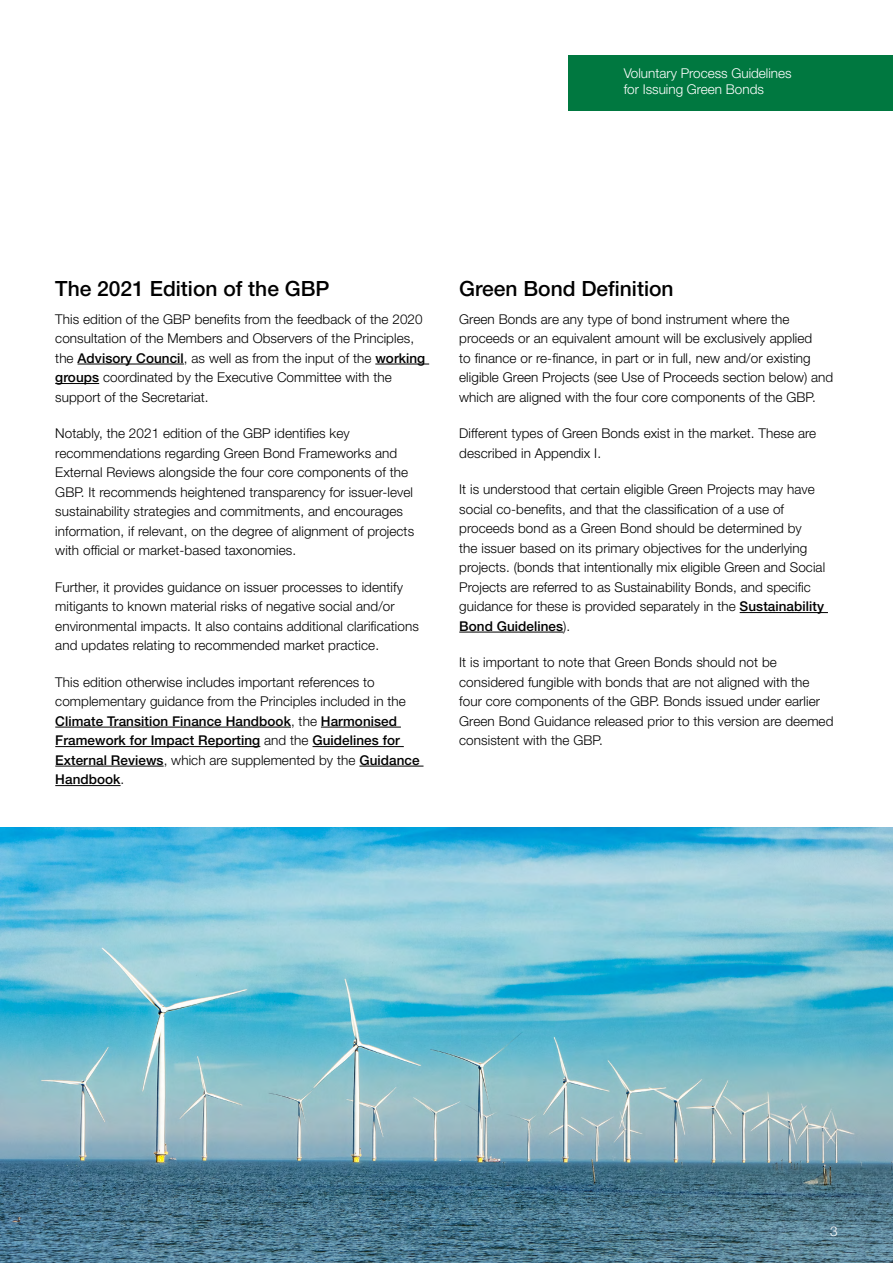
<style>
.page{position:relative;width:893px;height:1263px;background:#fff}
.page>*{position:absolute;margin:0;border:0;box-sizing:border-box;transform-origin:0 0}
.t1{font:500 21px "Helvetica Neue LT Std";color:#000}
.t2{font:300 13.5px/19.5px "Helvetica Neue LT Std";letter-spacing:.005em;color:#000}
.t3{font:300 13.5px/16.2px "Helvetica Neue LT Std";color:#fff}
.s1{font-weight:500}
</style>
<div class="page">
<hr style="left:78px;top:364px;width:106px;height:1px;background:#000">
<hr style="left:375px;top:364px;width:54px;height:1px;background:#000">
<hr style="left:55px;top:383px;width:44px;height:1px;background:#000">
<hr style="left:55px;top:727px;width:236px;height:1px;background:#000">
<hr style="left:321px;top:727px;width:80px;height:1px;background:#000">
<hr style="left:55px;top:746px;width:205px;height:1px;background:#000">
<hr style="left:312px;top:746px;width:92px;height:1px;background:#000">
<hr style="left:55px;top:766px;width:109px;height:1px;background:#000">
<hr style="left:359px;top:766px;width:64px;height:1px;background:#000">
<hr style="left:55px;top:785px;width:66px;height:1px;background:#000">
<hr style="left:740px;top:612px;width:88px;height:1px;background:#000">
<hr style="left:459px;top:632px;width:104px;height:1px;background:#000">
<img style="left:0;top:828px;width:893px;height:435px">
<div style="left:568px;top:55px;width:325px;height:56px;background:#007840"></div>
<p class="t3" style="left:624px;top:64px;width:170px">Voluntary Process Guidelines for Issuing Green Bonds</p>
<h1 class="t1" style="left:55px;top:276px;width:276px">The 2021 Edition of the GBP</h1>
<p class="t2" style="left:55px;top:309px;width:371px">This edition of the GBP benefits from the feedback of the 2020 consultation of the Members and Observers of the Principles, the <span class="s1">Advisory Council</span>, as well as from the input of the <span class="s1">working groups</span> coordinated by the Executive Committee with the support of the Secretariat.</p>
<p class="t2" style="left:55px;top:423px;width:360px">Notably, the 2021 edition of the GBP identifies key recommendations regarding Green Bond Frameworks and External Reviews alongside the four core components of the GBP. It recommends heightened transparency for issuer-level sustainability strategies and commitments, and encourages information, if relevant, on the degree of alignment of projects with official or market-based taxonomies.</p>
<p class="t2" style="left:55px;top:577px;width:365px">Further, it provides guidance on issuer processes to identify mitigants to known material risks of negative social and/or environmental impacts. It also contains additional clarifications and updates relating to recommended market practice.</p>
<p class="t2" style="left:55px;top:672px;width:366px">This edition otherwise includes important references to complementary guidance from the Principles included in the <span class="s1">Climate Transition Finance Handbook</span>, the <span class="s1">Harmonised Framework for Impact Reporting</span> and the <span class="s1">Guidelines for External Reviews</span>, which are supplemented by the <span class="s1">Guidance Handbook</span>.</p>
<h1 class="t1" style="left:459px;top:276px;width:216px">Green Bond Definition</h1>
<p class="t2" style="left:459px;top:309px;width:376px">Green Bonds are any type of bond instrument where the proceeds or an equivalent amount will be exclusively applied<br>to finance or re-finance, in part or in full, new and/or existing eligible Green Projects (see Use of Proceeds section below) and which are aligned with the four core components of the GBP.</p>
<p class="t2" style="left:459px;top:423px;width:358px">Different types of Green Bonds exist in the market. These are described in Appendix I.</p>
<p class="t2" style="left:459px;top:479px;width:367px">It is understood that certain eligible Green Projects may have social co-benefits, and that the classification of a use of proceeds bond as a Green Bond should be determined by<br>the issuer based on its primary objectives for the underlying projects. (bonds that intentionally mix eligible Green and Social Projects are referred to as Sustainability Bonds, and specific guidance for these is provided separately in the <span class="s1">Sustainability Bond Guidelines</span>).</p>
<p class="t2" style="left:459px;top:652px;width:376px">It is important to note that Green Bonds should not be considered fungible with bonds that are not aligned with the four core components of the GBP. Bonds issued under earlier Green Bond Guidance released prior to this version are deemed consistent with the GBP.</p>
<p class="t3" style="left:830px;top:1223px;width:9px">3</p>
</div>
